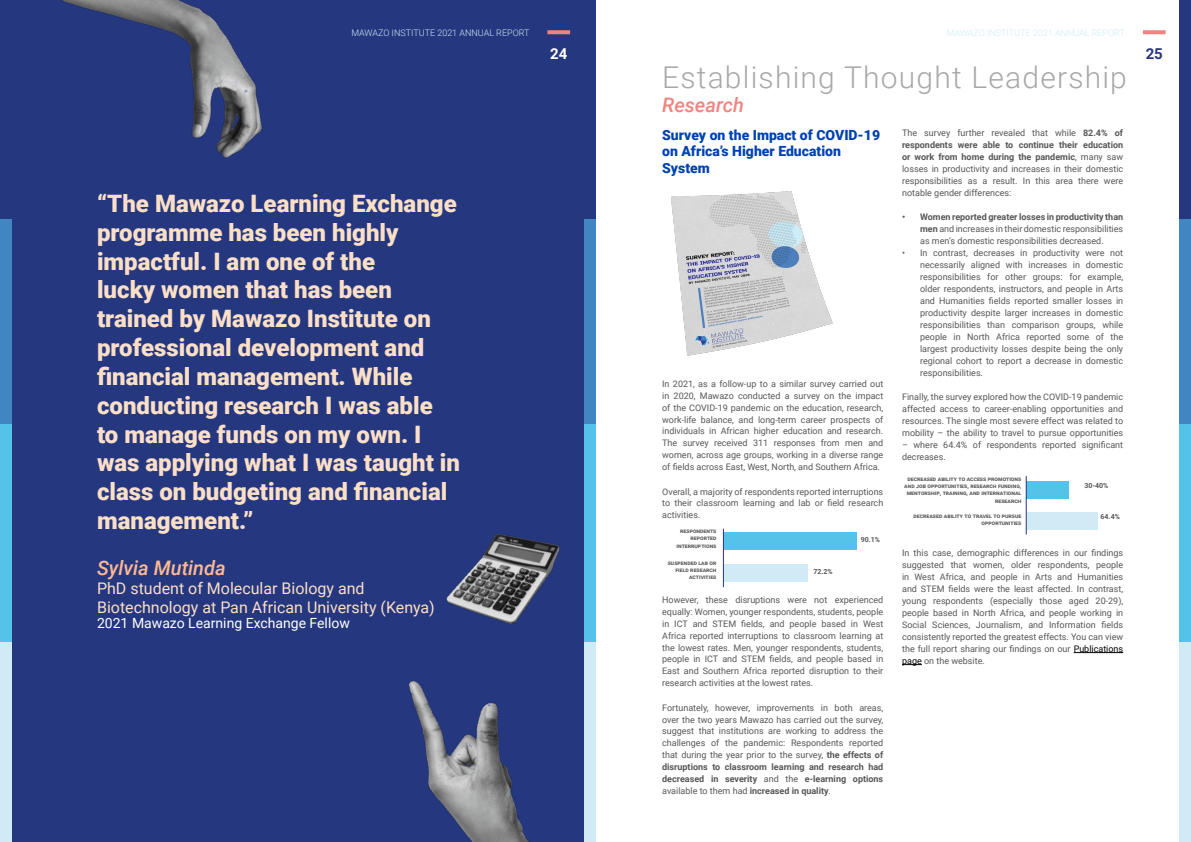
<style>
.page{position:relative;width:1191px;height:842px;background:#fff}
.page>*{position:absolute;margin:0;border:0;box-sizing:border-box;transform-origin:0 0}
.t1{font:300 30px "Roboto";letter-spacing:.04em;color:#a8a8a7}
.t2{font:900 24px/28.8px "Roboto";color:#fbdfc7}
.t3{font:italic 500 20px "Roboto";color:#ffba94}
.t4{font:italic 500 20px "Roboto";color:#f08480}
.t5{font:16px/19px "Roboto";color:#fbdfc7}
.t6{font:700 15px "Roboto";color:#fff}
.t7{font:700 15px "Roboto";color:#283583}
.t8{font:900 14px/16.8px "Roboto";color:#0042b0}
.t9{font:14px "Roboto";color:#fff}
.t10{font:9px/12px "Roboto";color:#575756;text-align:justify}
.t11{font:300 9px "Roboto";color:#d0ebf5}
.t12{font:700 7px "Roboto";color:#575756}
.t13{font:700 6px/7.2px "Roboto";color:#575756;text-align:right}
.s1{font-weight:700}
.s2{color:#000}
</style>
<div class="page">
<div style="left:0;top:0;width:594px;height:842px;background:#25377f"></div>
<svg style="left:547px;top:30px;width:23px;height:4px"></svg>
<svg style="left:1143px;top:30px;width:22px;height:4px"></svg>
<div style="left:584px;top:423px;width:11px;height:219px;background:#54c3e9"></div>
<div style="left:584px;top:205px;width:11px;height:218px;background:#4185c2"></div>
<div style="left:584px;top:0;width:11px;height:218px;background:#25377f"></div>
<div style="left:0;top:623px;width:11px;height:219px;background:#d0ebf5"></div>
<div style="left:0;top:423px;width:11px;height:219px;background:#54c3e9"></div>
<div style="left:0;top:205px;width:11px;height:218px;background:#4185c2"></div>
<div style="left:0;top:0;width:11px;height:218px;background:#25377f"></div>
<hr style="left:1073px;top:652px;width:50px;height:1px;background:#000">
<svg style="left:902px;top:664px;width:20px;height:1px"></svg>
<img style="left:671px;top:191px;width:162px;height:165px">
<div style="left:723px;top:532px;width:133px;height:18px;background:#54c3e9"></div>
<div style="left:723px;top:564px;width:85px;height:18px;background:#d0ebf5"></div>
<hr style="left:723px;top:529px;width:1px;height:58px;background:#283583">
<div style="left:1026px;top:481px;width:42px;height:18px;background:#54c3e9"></div>
<div style="left:1026px;top:512px;width:71px;height:18px;background:#d0ebf5"></div>
<hr style="left:1025px;top:476px;width:1px;height:58px;background:#283583">
<div style="left:1179px;top:623px;width:12px;height:219px;background:#d0ebf5"></div>
<div style="left:1179px;top:423px;width:12px;height:219px;background:#54c3e9"></div>
<div style="left:1179px;top:205px;width:12px;height:218px;background:#4185c2"></div>
<div style="left:1179px;top:0;width:12px;height:218px;background:#25377f"></div>
<img style="left:61px;top:0;width:202px;height:158px">
<img style="left:408px;top:559px;width:316px;height:283px">
<img style="left:408px;top:466px;width:220px;height:192px">
<p class="t11" style="left:351px;top:26px;width:180px">MAWAZO INSTITUTE 2021 ANNUAL REPORT</p>
<p class="t11" style="left:947px;top:26px;width:180px">MAWAZO INSTITUTE 2021 ANNUAL REPORT</p>
<p class="t2" style="left:97px;top:188px;width:364px">“The Mawazo Learning Exchange programme has been highly impactful. I am one of the<br>lucky women that has been trained by Mawazo Institute on professional development and financial management. While conducting research I was able to manage funds on my own. I was applying what I was taught in class on budgeting and financial management.”</p>
<h3 class="t3" style="left:97px;top:554px;width:130px">Sylvia Mutinda</h3>
<h3 class="t5" style="left:97px;top:578px;width:339px">PhD student of Molecular Biology and<br>Biotechnology at Pan African University (Kenya)</h3>
<h3 class="t9" style="left:97px;top:613px;width:254px">2021 Mawazo Learning Exchange Fellow</h3>
<h3 class="t6" style="left:550px;top:43px;width:19px">24</h3>
<h3 class="t7" style="left:1145px;top:43px;width:19px">25</h3>
<h1 class="t1" style="left:662px;top:56px;width:466px">Establishing Thought Leadership</h1>
<h3 class="t4" style="left:662px;top:91px;width:83px">Research</h3>
<h3 class="t8" style="left:662px;top:126px;width:219px">Survey on the Impact of COVID-19 on Africa’s Higher Education<br>System</h3>
<p class="t10" style="left:902px;top:126px;width:223px">The survey further revealed that while <span class="s1">82.4% of respondents were able to continue their education or work from home during the pandemic</span>, many saw losses in productivity and increases in their domestic responsibilities as a result. In this area there were notable gender differences:</p>
<p class="t10" style="left:920px;top:210px;width:205px;text-indent:-18px"><span class="s1">• Women reported greater losses in productivity than men</span> and increases in their domestic responsibilities as men’s domestic responsibilities decreased.</p>
<p class="t10" style="left:920px;top:246px;width:205px;text-indent:-18px">• In contrast, decreases in productivity were not necessarily aligned with increases in domestic responsibilities for other groups: for example, older respondents, instructors, and people in Arts and Humanities fields reported smaller losses in productivity despite larger increases in domestic responsibilities than comparison groups, while people in North Africa reported some of the largest productivity losses despite being the only regional cohort to report a decrease in domestic responsibilities.</p>
<p class="t10" style="left:902px;top:390px;width:223px">Finally, the survey explored how the COVID-19 pandemic affected access to career-enabling opportunities and resources. The single most severe effect was related to mobility – the ability to travel to pursue opportunities</p>
<p class="t10" style="left:902px;top:438px;width:223px">– where 64.4% of respondents reported significant decreases.</p>
<p class="t10" style="left:662px;top:377px;width:223px">In 2021, as a follow-up to a similar survey carried out in 2020, Mawazo conducted a survey on the impact of the COVID-19 pandemic on the education, research, work-life balance, and long-term career prospects of individuals in African higher education and research.<br>The survey received 311 responses from men and women, across age groups, working in a diverse range of fields across East, West, North, and Southern Africa.</p>
<p class="t10" style="left:662px;top:485px;width:223px">Overall, a majority of respondents reported interruptions to their classroom learning and lab or field research activities.</p>
<p class="t13" style="left:904px;top:475px;width:119px">decreased ability to access promotions and job opportunities, research funding, mentorship, training, and international research</p>
<p class="t13" style="left:913px;top:512px;width:109px">decreased ability to travel to pursue opportunities</p>
<p class="t12" style="left:1084px;top:480px;width:25px">30-40%</p>
<p class="t12" style="left:1100px;top:511px;width:21px">64.4%</p>
<p class="t13" style="left:676px;top:527px;width:41px">respondents reported interruptions</p>
<p class="t12" style="left:860px;top:535px;width:21px">90.1%</p>
<p class="t12" style="left:813px;top:567px;width:21px">72.2%</p>
<p class="t13" style="left:667px;top:559px;width:50px">suspended lab or field research activities</p>
<p class="t10" style="left:662px;top:593px;width:223px">However, these disruptions were not experienced equally: Women, younger respondents, students, people in ICT and STEM fields, and people based in West Africa reported interruptions to classroom learning at the lowest rates. Men, younger respondents, students, people in ICT and STEM fields, and people based in East and Southern Africa reported disruption to their research activities at the lowest rates.</p>
<p class="t10" style="left:662px;top:701px;width:223px">Fortunately, however, improvements in both areas, over the two years Mawazo has carried out the survey, suggest that institutions are working to address the challenges of the pandemic: Respondents reported that during the year prior to the survey, <span class="s1">the effects of disruptions to classroom learning and research had decreased in severity</span> and the <span class="s1">e-learning options </span>available to them had <span class="s1">increased in quality</span>.</p>
<p class="t10" style="left:902px;top:546px;width:223px">In this case, demographic differences in our findings suggested that women, older respondents, people in West Africa, and people in Arts and Humanities and STEM fields were the least affected. In contrast, young respondents (especially those aged 20-29), people based in North Africa, and people working in Social Sciences, Journalism, and Information fields consistently reported the greatest effects. You can view the full report sharing our findings on our <span class="s2">Publications page</span> on the website.</p>
</div>
